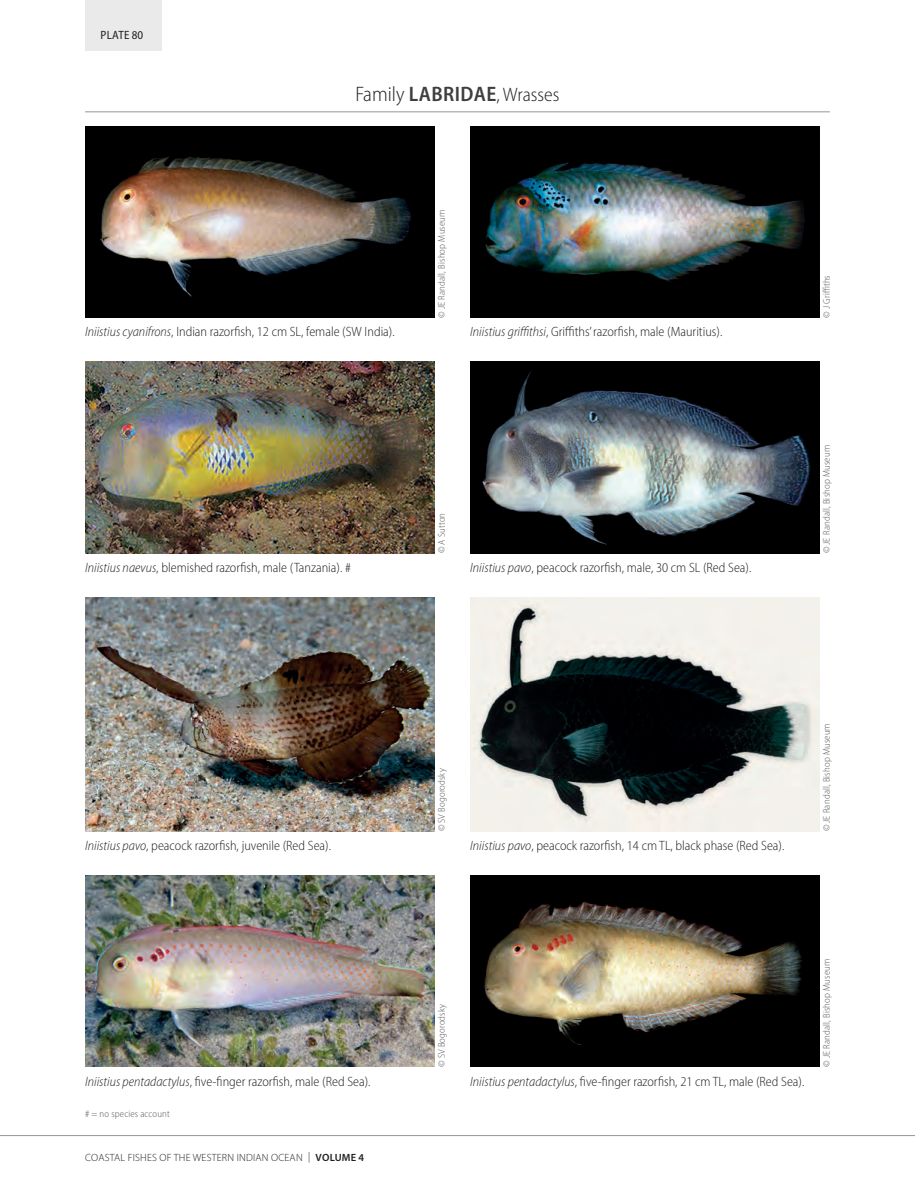
<style>
.page{position:relative;width:915px;height:1191px;background:#fff}
.page>*{position:absolute;margin:0;border:0;box-sizing:border-box;transform-origin:0 0}
.t1{font:600 semi-condensed 21px "Myriad Pro";letter-spacing:.02em;color:#3e3e3f}
.t2{font:300 semi-condensed 13.5px "Myriad Pro";color:#231f20}
.t3{font:semi-condensed 12px "Myriad Pro";letter-spacing:.02em;color:#231f20}
.t4{font:300 10.5px "Myriad Pro";letter-spacing:.02em;color:#231f20}
.t5{font:300 semi-condensed 9.75px "Myriad Pro";letter-spacing:.015em;color:#57585a}
.s1{font-weight:300;color:#231f20}
.s2{font-weight:300;font-size:19.5px;color:#231f20}
.s3{font-style:italic}
.s4{font-weight:600;font-stretch:semi-condensed;font-size:15px;color:#fff}
.s5{font-weight:600}
</style>
<div class="page">
<hr style="left:0;top:1135px;width:914px;height:1px;background:#939598">
<div style="left:85px;top:0;width:77px;height:51px;background:#eaeaeb"></div>
<hr style="left:85px;top:111px;width:744px;height:1px;background:#939598">
<img style="left:85px;top:126px;width:349px;height:192px">
<img style="left:470px;top:126px;width:349px;height:192px">
<img style="left:85px;top:362px;width:349px;height:191px">
<img style="left:470px;top:362px;width:349px;height:191px">
<img style="left:85px;top:597px;width:349px;height:234px">
<img style="left:470px;top:597px;width:349px;height:234px">
<img style="left:85px;top:875px;width:349px;height:192px">
<img style="left:470px;top:875px;width:349px;height:192px">
<p class="t3" style="left:101px;top:27px;width:44px">PLATE 80</p>
<h1 class="t1" style="left:355px;top:81px;width:205px"><span class="s1">Family</span> LABRIDAE<span class="s2">, Wrasses</span></h1>
<p class="t5" style="left:435px;top:318px;width:110px;rotate:-90deg">© JE Randall, Bishop Museum</p>
<p class="t2" style="left:85px;top:324px;width:311px"><span class="s3">Iniistius cyanifrons</span>, Indian razorfish, 12 cm SL, female (SW India).</p>
<p class="t2" style="left:470px;top:324px;width:253px"><span class="s3">Iniistius griffithsi</span>, Griffiths’ razorfish, male (Mauritius).</p>
<p class="t5" style="left:435px;top:553px;width:42px;rotate:-90deg">© A Sutton</p>
<p class="t2" style="left:85px;top:559px;width:267px"><span class="s3">Iniistius naevus</span>, blemished razorfish, male (Tanzania). #</p>
<p class="t2" style="left:470px;top:559px;width:282px"><span class="s3">Iniistius pavo</span>, peacock razorfish, male, 30 cm SL (Red Sea).</p>
<p class="t5" style="left:820px;top:318px;width:44px;rotate:-90deg">© J Griffiths</p>
<p class="t5" style="left:820px;top:553px;width:110px;rotate:-90deg">© JE Randall, Bishop Museum</p>
<p class="t5" style="left:435px;top:831px;width:64px;rotate:-90deg">© SV Bogorodsky</p>
<p class="t2" style="left:85px;top:837px;width:247px"><span class="s3">Iniistius pavo</span>, peacock razorfish, juvenile (Red Sea).</p>
<p class="t2" style="left:470px;top:837px;width:315px"><span class="s3">Iniistius pavo</span>, peacock razorfish, 14 cm TL, black phase (Red Sea).</p>
<p class="t5" style="left:820px;top:831px;width:110px;rotate:-90deg">© JE Randall, Bishop Museum</p>
<p class="t5" style="left:435px;top:1067px;width:64px;rotate:-90deg">© SV Bogorodsky</p>
<p class="t2" style="left:85px;top:1073px;width:287px"><span class="s3">Iniistius pentadactylus</span>, five-finger razorfish, male (Red Sea).</p>
<p class="t2" style="left:470px;top:1073px;width:335px"><span class="s3">Iniistius pentadactylus</span>, five-finger razorfish, 21 cm TL, male (Red Sea).</p>
<p class="t5" style="left:85px;top:1107px;width:86px"># = no species account</p>
<p class="t4" style="left:54px;top:1152px;width:311px"><span class="s4">548</span> COASTAL FISHES OF THE WESTERN INDIAN OCEAN | <span class="s5">VOLUME 4</span></p>
<p class="t5" style="left:820px;top:1067px;width:110px;rotate:-90deg">© JE Randall, Bishop Museum</p>
</div>
